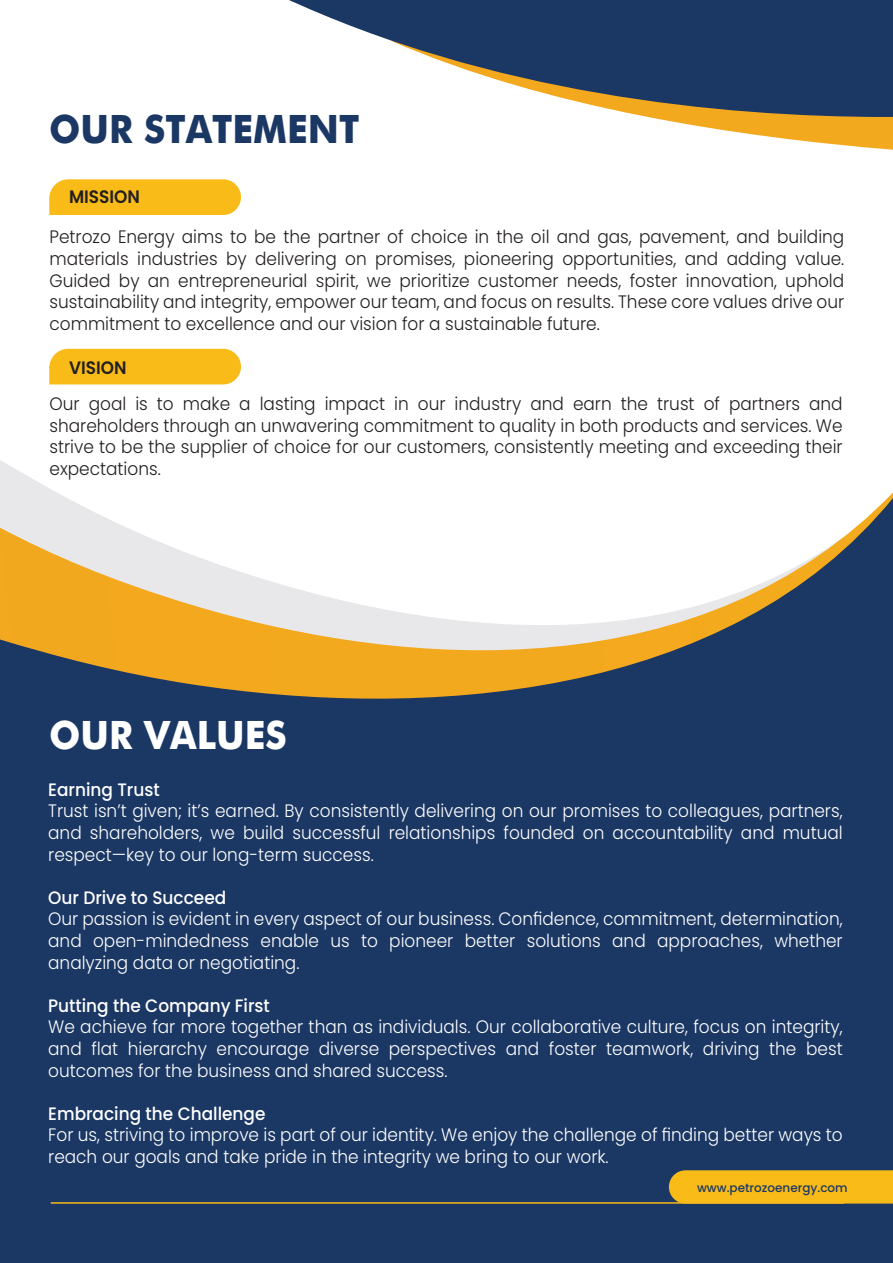
<style>
.page{position:relative;width:893px;height:1263px;background:#fff}
.page>*{position:absolute;margin:0;border:0;box-sizing:border-box;transform-origin:0 0}
.t1{font:700 39px "Futura";color:#1b3764;scale:.94 1}
.t2{font:700 39px "Futura";color:#fff;scale:.94 1}
.t3{font:300 18px/21.6px "Poppins";color:#fff;text-align:justify;scale:.94 1}
.t4{font:300 18px/21.6px "Poppins";color:#231f20;text-align:justify;scale:.94 1}
.t5{font:500 18px "Poppins";color:#fff;scale:.94 1}
.t6{font:600 18px "Poppins";color:#231f20;scale:.94 1}
.t7{font:500 12px "Poppins";color:#1b3764}
</style>
<div class="page">
<svg style="left:289px;top:0;width:604px;height:150px;fill:#1b3764"></svg>
<div style="left:0;top:720px;width:893px;height:543px;background:#1b3764"></div>
<svg style="left:0;top:460px;width:55px;height:32px;fill:#eeeef0"></svg>
<svg style="left:0;top:492px;width:893px;height:228px"></svg>
<hr style="left:51px;top:1202px;width:793px;height:2px;background:#f8bb17">
<div style="left:669px;top:1170px;width:224px;height:33px;background:#f8bb17"></div>
<div style="left:49px;top:349px;width:192px;height:35px;background:#f8bb17"></div>
<div style="left:49px;top:179px;width:192px;height:36px;background:#f8bb17"></div>
<h1 class="t1" style="left:49px;top:101px;width:332px">OUR STATEMENT</h1>
<p class="t6" style="left:69px;top:187px;width:77px">MISSION</p>
<p class="t4" style="left:50px;top:226px;width:847px">Petrozo Energy aims to be the partner of choice in the oil and gas, pavement, and building materials industries by delivering on promises, pioneering opportunities, and adding value.<br>Guided by an entrepreneurial spirit, we prioritize customer needs, foster innovation, uphold sustainability and integrity, empower our team, and focus on results. These core values drive our commitment to excellence and our vision for a sustainable future.</p>
<p class="t6" style="left:69px;top:357px;width:63px">VISION</p>
<p class="t4" style="left:50px;top:393px;width:845px">Our goal is to make a lasting impact in our industry and earn the trust of partners and shareholders through an unwavering commitment to quality in both products and services. We strive to be the supplier of choice for our customers, consistently meeting and exceeding their expectations.</p>
<h1 class="t2" style="left:49px;top:707px;width:254px">OUR VALUES</h1>
<p class="t5" style="left:48px;top:779px;width:120px">Earning Trust</p>
<p class="t3" style="left:48px;top:800px;width:847px">Trust isn’t given; it’s earned. By consistently delivering on our promises to colleagues, partners, and shareholders, we build successful relationships founded on accountability and mutual respect—key to our long-term success.</p>
<p class="t5" style="left:48px;top:887px;width:191px">Our Drive to Succeed</p>
<p class="t3" style="left:48px;top:908px;width:847px">Our passion is evident in every aspect of our business. Confidence, commitment, determination, and open-mindedness enable us to pioneer better solutions and approaches, whether analyzing data or negotiating.</p>
<p class="t5" style="left:48px;top:995px;width:237px">Putting the Company First</p>
<p class="t3" style="left:48px;top:1016px;width:847px">We achieve far more together than as individuals. Our collaborative culture, focus on integrity, and flat hierarchy encourage diverse perspectives and foster teamwork, driving the best outcomes for the business and shared success.</p>
<p class="t5" style="left:48px;top:1103px;width:233px">Embracing the Challenge</p>
<p class="t3" style="left:48px;top:1124px;width:847px">For us, striving to improve is part of our identity. We enjoy the challenge of finding better ways to reach our goals and take pride in the integrity we bring to our work.</p>
<p class="t7" style="left:697px;top:1180px;width:152px">www.petrozoenergy.com</p>
</div>
